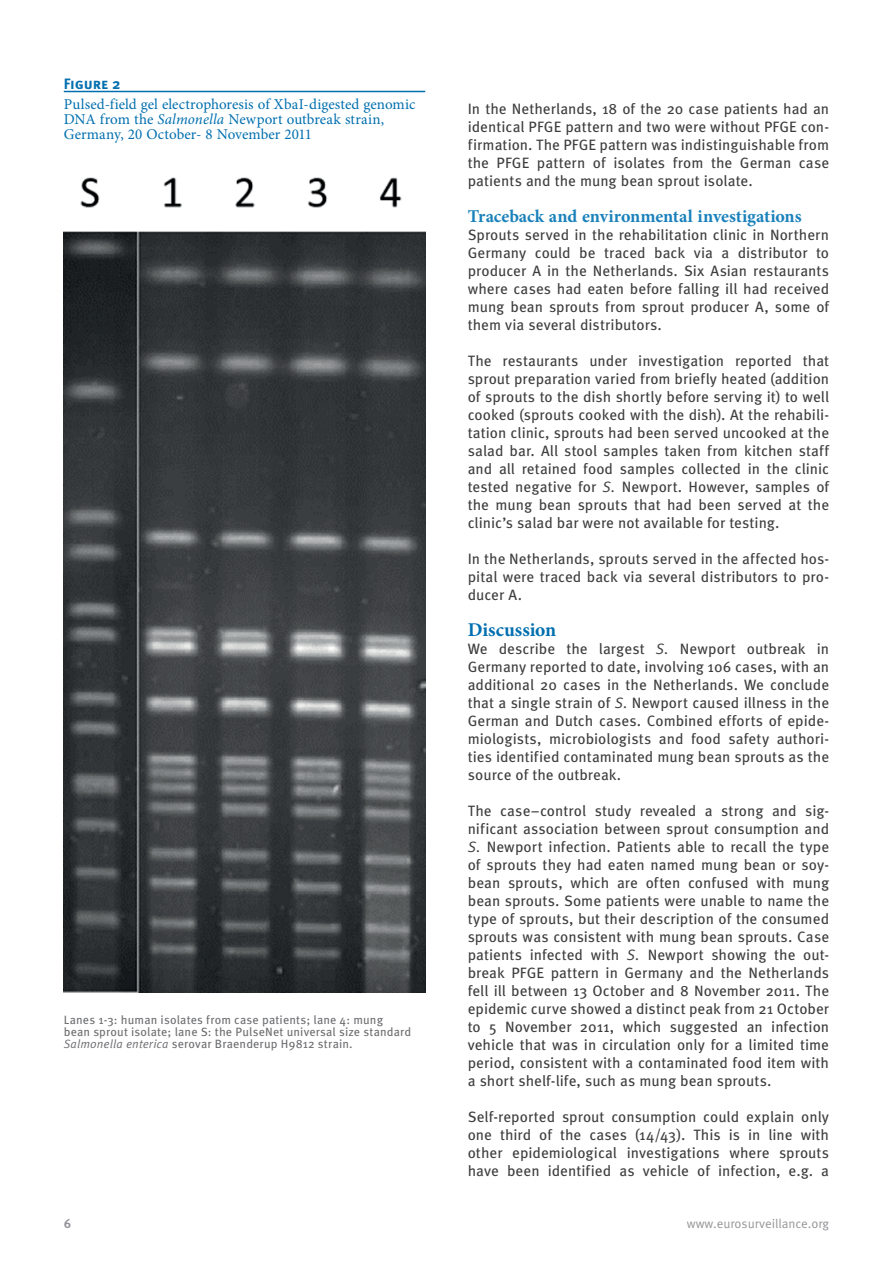
<style>
.page{position:relative;width:893px;height:1263px;background:#fff}
.page>*{position:absolute;margin:0;border:0;box-sizing:border-box;transform-origin:0 0}
.t1{font:700 19.5px "Minion Pro";color:#006faf}
.t2{font:700 18px "Minion Pro";letter-spacing:-.005em;color:#1a81bb}
.t3{font:15px/18px "Meta Pro";color:#3e3e3f;text-align:justify}
.t4{font:15px/15px "Minion Pro";color:#006faf}
.t5{font:700 15px "Meta Pro";letter-spacing:-.005em;color:#006faf}
.t6{font:12.75px "Meta Pro";color:#939598}
.t7{font:700 12.75px "Meta Pro";color:#939598}
.t8{font:12px/12px "Meta Pro";letter-spacing:.01em;color:#6c6d70}
.s1{font-style:italic}
</style>
<div class="page">
<hr style="left:64px;top:91px;width:361px;height:1px;background:#006faf">
<img style="left:64px;top:177px;width:361px;height:816px">
<p class="t5" style="left:64px;top:74px;width:58px">Figure 2</p>
<p class="t4" style="left:64px;top:97px;width:353px">Pulsed-field gel electrophoresis of XbaI-digested genomic<br>DNA from the <span class="s1">Salmonella</span> Newport outbreak strain,<br>Germany, 20 October- 8 November 2011</p>
<p class="t8" style="left:64px;top:1014px;width:349px">Lanes 1-3: human isolates from case patients; lane 4: mung bean sprout isolate; lane S: the PulseNet universal size standard<br><span class="s1">Salmonella enterica</span> serovar Braenderup H9812 strain.</p>
<p class="t3" style="left:468px;top:100px;width:363px">In the Netherlands, 18 of the 20 case patients had an identical PFGE pattern and two were without PFGE con&shy;firmation. The PFGE pattern was indistinguishable from the PFGE pattern of isolates from the German case patients and the mung bean sprout isolate.</p>
<p class="t2" style="left:468px;top:203px;width:335px">Traceback and environmental investigations</p>
<p class="t3" style="left:468px;top:226px;width:363px">Sprouts served in the rehabilitation clinic in Northern Germany could be traced back via a distributor to producer A in the Netherlands. Six Asian restaurants where cases had eaten before falling ill had received mung bean sprouts from sprout producer A, some of them via several distributors.</p>
<p class="t3" style="left:468px;top:352px;width:363px">The restaurants under investigation reported that sprout preparation varied from briefly heated (addition of sprouts to the dish shortly before serving it) to well cooked (sprouts cooked with the dish). At the rehabili&shy;tation clinic, sprouts had been served uncooked at the salad bar. All stool samples taken from kitchen staff and all retained food samples collected in the clinic tested negative for <span class="s1">S.</span> Newport. However, samples of the mung bean sprouts that had been served at the clinic’s salad bar were not available for testing.</p>
<p class="t3" style="left:468px;top:550px;width:363px">In the Netherlands, sprouts served in the affected hos&shy;pital were traced back via several distributors to pro&shy;ducer A.</p>
<h1 class="t1" style="left:468px;top:616px;width:90px">Discussion</h1>
<p class="t3" style="left:468px;top:640px;width:363px">We describe the largest <span class="s1">S.</span> Newport outbreak in Germany reported to date, involving 106 cases, with an additional 20 cases in the Netherlands. We conclude that a single strain of <span class="s1">S.</span> Newport caused illness in the German and Dutch cases. Combined efforts of epide&shy;miologists, microbiologists and food safety authori&shy;ties identified contaminated mung bean sprouts as the source of the outbreak.</p>
<p class="t3" style="left:468px;top:802px;width:363px">The case–control study revealed a strong and sig&shy;nificant association between sprout consumption and <span class="s1">S.</span> Newport infection. Patients able to recall the type of sprouts they had eaten named mung bean or soy&shy;bean sprouts, which are often confused with mung bean sprouts. Some patients were unable to name the type of sprouts, but their description of the consumed sprouts was consistent with mung bean sprouts. Case patients infected with <span class="s1">S.</span> Newport showing the out&shy;break PFGE pattern in Germany and the Netherlands fell ill between 13 October and 8 November 2011. The epidemic curve showed a distinct peak from 21 October to 5 November 2011, which suggested an infection vehicle that was in circulation only for a limited time period, consistent with a contaminated food item with a short shelf-life, such as mung bean sprouts.</p>
<p class="t3" style="left:468px;top:1108px;width:363px">Self-reported sprout consumption could explain only one third of the cases (14/43). This is in line with other epidemiological investigations where sprouts have been identified as vehicle of infection, e.g. a</p>
<p class="t7" style="left:64px;top:1215px;width:9px">6</p>
<p class="t6" style="left:687px;top:1215px;width:144px">www.eurosurveillance.org</p>
</div>
